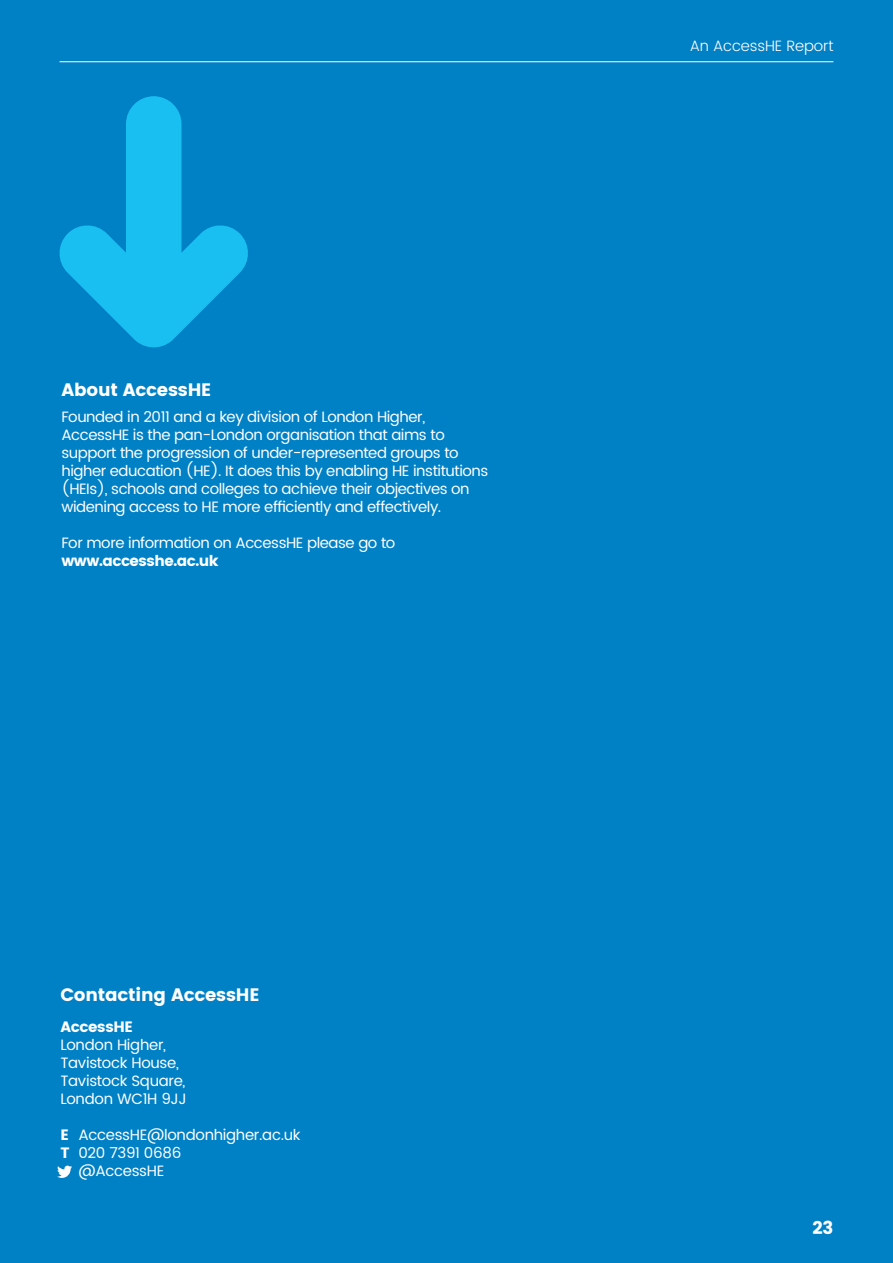
<style>
.page{position:relative;width:893px;height:1263px;background:#0080c5}
.page>*{position:absolute;margin:0;border:0;box-sizing:border-box;transform-origin:0 0}
.t1{font:18px "Poppins";letter-spacing:-.01em;color:#fff}
.t2{font:15px/18px "Poppins";letter-spacing:-.03em;color:#fff}
.t3{font:15px "Poppins";letter-spacing:-.03em;color:#fff}
.t4{font:300 15px "Poppins";letter-spacing:-.01em;color:#fff}
.s1{font-style:inherit}
</style>
<div class="page">
<hr style="left:60px;top:61px;width:773px;height:1px;background:#fff">
<svg style="left:59px;top:96px;width:189px;height:251px"></svg>
<svg style="left:57px;top:1165px;width:15px;height:13px"></svg>
<p class="t1" style="left:61px;top:379px;width:152px">About AccessHE</p>
<p class="t2" style="left:61px;top:408px;width:429px">Founded in 2011 and a key division of London Higher, AccessHE is the pan-London organisation that aims to support the progression of under-represented groups to higher education (HE). It does this by enabling HE institutions (HEIs), schools and colleges to achieve their objectives on widening access to HE more efficiently and effectively.</p>
<p class="t2" style="left:61px;top:534px;width:335px">For more information on AccessHE please go to</p>
<p class="t3" style="left:61px;top:552px;width:159px">www.accesshe.ac.uk</p>
<p class="t1" style="left:60px;top:984px;width:201px">Contacting AccessHE</p>
<p class="t3" style="left:60px;top:1018px;width:74px">AccessHE</p>
<p class="t2" style="left:60px;top:1036px;width:107px">London Higher,</p>
<p class="t2" style="left:60px;top:1054px;width:120px">Tavistock House,</p>
<p class="t2" style="left:60px;top:1072px;width:127px">Tavistock Square,</p>
<p class="t2" style="left:60px;top:1090px;width:128px">London WC1H 9JJ</p>
<p class="t2" style="left:60px;top:1126px;width:242px"><span class="s1">E</span> AccessHE@londonhigher.ac.uk</p>
<p class="t2" style="left:60px;top:1144px;width:123px"><span class="s1">T</span> 020 7391 0686</p>
<p class="t2" style="left:78px;top:1162px;width:88px">@AccessHE</p>
<p class="t4" style="left:690px;top:35px;width:145px">An AccessHE Report</p>
<p class="t1" style="left:812px;top:1217px;width:22px">23</p>
</div>
